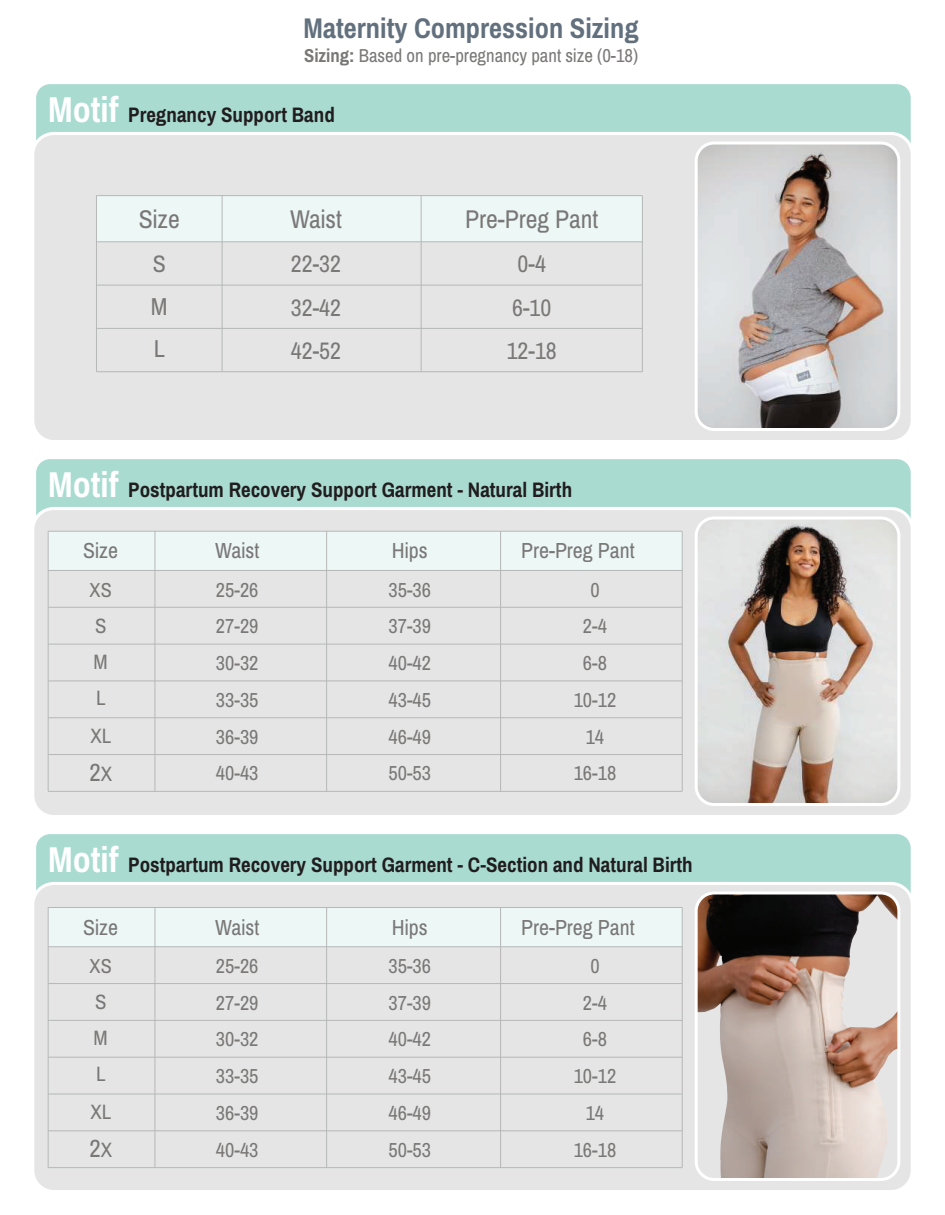
<style>
.page{position:relative;width:945px;height:1215px;background:#fff}
.page>*{position:absolute;margin:0;border:0;box-sizing:border-box;transform-origin:0 0}
.t1{font:700 28.5px "Archivo Narrow";color:#62707e}
.t2{font:25.65px "Archivo Narrow";color:#797877}
.t3{font:24.9px "Archivo Narrow";color:#797877}
.t4{font:24.6px/42.3px "Archivo Narrow";color:#797877}
.t5{font:23.85px/43.2px "Archivo Narrow";color:#797877;text-align:justify}
.t6{font:21.9px "Archivo Narrow";color:#797877}
.t7{font:700 21px "Archivo Narrow";color:#211d1e}
.t8{font:20.85px/36px "Archivo Narrow";color:#797877;text-align:justify}
.t9{font:20.25px/36.8px "Archivo Narrow";color:#797877;text-align:justify}
.t10{font:18.75px "Archivo Narrow";color:#797877}
.s1{font-weight:700}
.s2{font-size:36px;color:#fff}
.s3{font-size:20.85px}
</style>
<div class="page">
<div style="left:35px;top:83px;width:877px;height:109px;background:#a9dbd1;border-radius:15px"></div>
<div style="left:33px;top:81px;width:881px;height:112px;border:3px solid #fff;border-radius:15px"></div>
<div style="left:33px;top:134px;width:879px;height:308px;background:#e5e5e5;border-radius:21px"></div>
<div style="left:31px;top:132px;width:883px;height:311px;border:3px solid #fff;border-radius:21px"></div>
<img style="left:699px;top:143px;width:197px;height:284px">
<div style="left:695px;top:142px;width:205px;height:289px;border:3px solid #fff;border-radius:18px"></div>
<div style="left:35px;top:458px;width:877px;height:109px;background:#a9dbd1;border-radius:15px"></div>
<div style="left:33px;top:456px;width:881px;height:112px;border:3px solid #fff;border-radius:15px"></div>
<div style="left:33px;top:509px;width:879px;height:308px;background:#e5e5e5;border-radius:21px"></div>
<div style="left:31px;top:507px;width:883px;height:311px;border:3px solid #fff;border-radius:21px"></div>
<img style="left:699px;top:518px;width:197px;height:284px">
<div style="left:695px;top:517px;width:205px;height:289px;border:3px solid #fff;border-radius:18px"></div>
<div style="left:35px;top:833px;width:877px;height:109px;background:#a9dbd1;border-radius:15px"></div>
<div style="left:33px;top:831px;width:881px;height:112px;border:3px solid #fff;border-radius:15px"></div>
<div style="left:33px;top:884px;width:879px;height:308px;background:#e5e5e5;border-radius:21px"></div>
<div style="left:31px;top:882px;width:883px;height:311px;border:3px solid #fff;border-radius:21px"></div>
<img style="left:699px;top:893px;width:197px;height:284px">
<div style="left:695px;top:892px;width:205px;height:289px;border:3px solid #fff;border-radius:18px"></div>
<div style="left:96px;top:195px;width:546px;height:47px;background:#ecf7f6"></div>
<hr style="left:222px;top:195px;width:1px;height:177px;background:#b6b7b7">
<hr style="left:96px;top:195px;width:1px;height:177px;background:#b6b7b7">
<hr style="left:96px;top:241px;width:546px;height:1px;background:#b6b7b7">
<hr style="left:96px;top:285px;width:546px;height:1px;background:#b6b7b7">
<hr style="left:96px;top:195px;width:546px;height:1px;background:#b6b7b7">
<hr style="left:96px;top:328px;width:546px;height:1px;background:#b6b7b7">
<hr style="left:96px;top:371px;width:546px;height:1px;background:#b6b7b7">
<hr style="left:421px;top:195px;width:1px;height:177px;background:#b6b7b7">
<hr style="left:642px;top:196px;width:1px;height:176px;background:#b6b7b7">
<div style="left:48px;top:531px;width:634px;height:39px;background:#ecf7f6"></div>
<hr style="left:155px;top:531px;width:1px;height:260px;background:#b6b7b7">
<hr style="left:48px;top:531px;width:1px;height:260px;background:#b6b7b7">
<hr style="left:48px;top:570px;width:634px;height:1px;background:#b6b7b7">
<hr style="left:48px;top:607px;width:634px;height:1px;background:#b6b7b7">
<hr style="left:48px;top:531px;width:634px;height:1px;background:#b6b7b7">
<hr style="left:48px;top:644px;width:634px;height:1px;background:#b6b7b7">
<hr style="left:48px;top:681px;width:634px;height:1px;background:#b6b7b7">
<hr style="left:48px;top:717px;width:634px;height:1px;background:#b6b7b7">
<hr style="left:48px;top:754px;width:634px;height:1px;background:#b6b7b7">
<hr style="left:48px;top:791px;width:634px;height:1px;background:#b6b7b7">
<hr style="left:326px;top:531px;width:1px;height:260px;background:#b6b7b7">
<hr style="left:500px;top:531px;width:1px;height:261px;background:#b6b7b7">
<hr style="left:682px;top:531px;width:1px;height:260px;background:#b6b7b7">
<div style="left:48px;top:907px;width:634px;height:40px;background:#ecf7f6"></div>
<hr style="left:155px;top:907px;width:1px;height:260px;background:#b6b7b7">
<hr style="left:48px;top:907px;width:1px;height:260px;background:#b6b7b7">
<hr style="left:48px;top:946px;width:634px;height:1px;background:#b6b7b7">
<hr style="left:48px;top:983px;width:634px;height:1px;background:#b6b7b7">
<hr style="left:48px;top:907px;width:634px;height:1px;background:#b6b7b7">
<hr style="left:48px;top:1020px;width:634px;height:1px;background:#b6b7b7">
<hr style="left:48px;top:1057px;width:634px;height:1px;background:#b6b7b7">
<hr style="left:48px;top:1094px;width:634px;height:1px;background:#b6b7b7">
<hr style="left:48px;top:1131px;width:634px;height:1px;background:#b6b7b7">
<hr style="left:48px;top:1167px;width:634px;height:1px;background:#b6b7b7">
<hr style="left:326px;top:907px;width:1px;height:260px;background:#b6b7b7">
<hr style="left:500px;top:908px;width:1px;height:260px;background:#b6b7b7">
<hr style="left:682px;top:907px;width:1px;height:260px;background:#b6b7b7">
<h1 class="t1" style="left:304px;top:11px;width:337px">Maternity Compression Sizing</h1>
<p class="t10" style="left:304px;top:44px;width:336px"><span class="s1">Sizing:</span> Based on pre-pregnancy pant size (0-18)</p>
<p class="t7" style="left:48px;top:101px;width:288px"><span class="s2">Motif</span> Pregnancy Support Band</p>
<p class="t2" style="left:139px;top:203px;width:42px">Size</p>
<p class="t2" style="left:290px;top:203px;width:53px">Waist</p>
<p class="t5" style="left:153px;top:243px;width:15px">S</p>
<p class="t4" style="left:151px;top:286px;width:18px">M<br>L</p>
<p class="t5" style="left:291px;top:243px;width:52px">22-32<br>32-42<br>42-52</p>
<p class="t2" style="left:465px;top:203px;width:135px">Pre-Preg Pant</p>
<p class="t5" style="left:507px;top:243px;width:52px;text-align:center">0-4<br>6-10<br>12-18</p>
<p class="t7" style="left:48px;top:476px;width:526px"><span class="s2">Motif</span> Postpartum Recovery Support Garment - Natural Birth</p>
<p class="t6" style="left:83px;top:537px;width:36px">Size</p>
<p class="t6" style="left:215px;top:537px;width:46px">Waist</p>
<p class="t6" style="left:521px;top:537px;width:115px">Pre-Preg Pant</p>
<p class="t9" style="left:90px;top:572px;width:24px">XS</p>
<p class="t8" style="left:94px;top:608px;width:16px">S M L</p>
<p class="t8" style="left:91px;top:718px;width:22px">XL</p>
<p class="t3" style="left:89px;top:757px;width:24px">2<span class="s3">X</span></p>
<p class="t6" style="left:392px;top:537px;width:37px">Hips</p>
<p class="t9" style="left:389px;top:572px;width:44px">35-36<br>37-39<br>40-42<br>43-45<br>46-49<br>50-53</p>
<p class="t9" style="left:574px;top:572px;width:44px;text-align:center">0<br>2-4<br>6-8<br>10-12<br>14<br>16-18</p>
<p class="t9" style="left:216px;top:572px;width:44px">25-26<br>27-29<br>30-32<br>33-35<br>36-39<br>40-43</p>
<p class="t7" style="left:48px;top:851px;width:646px"><span class="s2">Motif</span> Postpartum Recovery Support Garment - C-Section and Natural Birth</p>
<p class="t6" style="left:83px;top:914px;width:36px">Size</p>
<p class="t6" style="left:215px;top:914px;width:46px">Waist</p>
<p class="t6" style="left:521px;top:914px;width:115px">Pre-Preg Pant</p>
<p class="t9" style="left:90px;top:948px;width:24px">XS</p>
<p class="t8" style="left:94px;top:984px;width:16px">S M L</p>
<p class="t8" style="left:91px;top:1095px;width:22px">XL</p>
<p class="t3" style="left:89px;top:1133px;width:24px">2<span class="s3">X</span></p>
<p class="t6" style="left:392px;top:914px;width:37px">Hips</p>
<p class="t9" style="left:389px;top:948px;width:44px">35-36<br>37-39<br>40-42<br>43-45<br>46-49<br>50-53</p>
<p class="t9" style="left:574px;top:948px;width:44px;text-align:center">0<br>2-4<br>6-8<br>10-12<br>14<br>16-18</p>
<p class="t9" style="left:216px;top:948px;width:44px">25-26<br>27-29<br>30-32<br>33-35<br>36-39<br>40-43</p>
</div>
